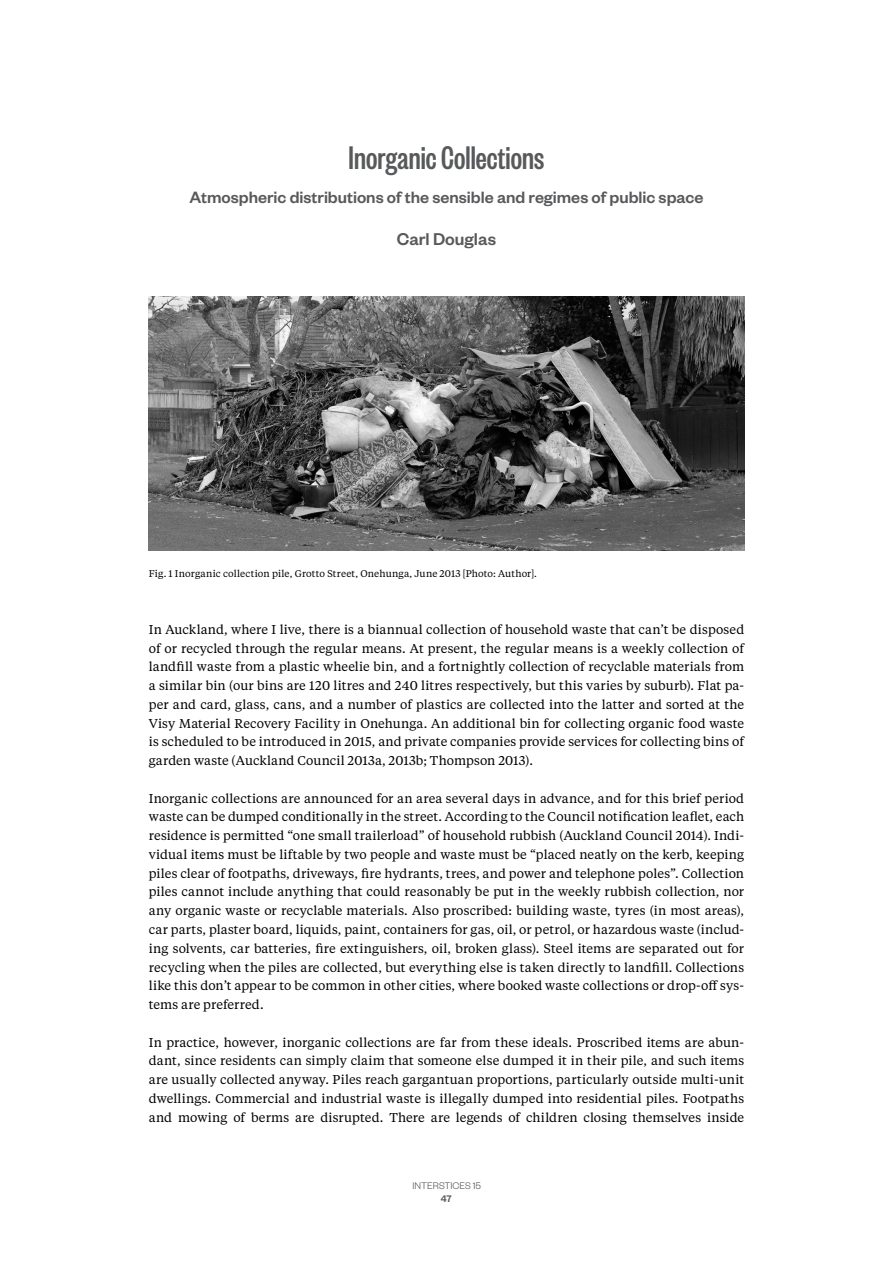
<style>
.page{position:relative;width:893px;height:1263px;background:#fff}
.page>*{position:absolute;margin:0;border:0;box-sizing:border-box;transform-origin:0 0}
.t1{font:500 36px "Founders Grotesk X Cond";color:#58595b}
.t2{font:500 18.75px "Founders Grotesk";color:#58595b}
.t3{font:500 18px "Founders Grotesk";color:#58595b}
.t4{font:12.75px/18.8px "Tiempos Text";letter-spacing:.005em;color:#000;text-align:justify}
.t5{font:300 10.5px "Founders Grotesk";color:#58595b}
.t6{font:500 10.5px "Founders Grotesk";color:#58595b}
.t7{font:9.75px "Tiempos Text";letter-spacing:.015em;color:#000}
</style>
<div class="page">
<img style="left:149px;top:296px;width:595px;height:255px">
<h1 class="t1" style="left:349px;top:137px;width:197px">Inorganic Collections</h1>
<h3 class="t3" style="left:190px;top:186px;width:515px">Atmospheric distributions of the sensible and regimes of public space</h3>
<h2 class="t2" style="left:397px;top:227px;width:101px">Carl Douglas</h2>
<p class="t7" style="left:149px;top:566px;width:390px">Fig. 1 Inorganic collection pile, Grotto Street, Onehunga, June 2013 [Photo: Author].</p>
<p class="t4" style="left:149px;top:619px;width:597px">In Auckland, where I live, there is a biannual collection of household waste that can’t be disposed of or recycled through the regular means. At present, the regular means is a weekly collection of landfill waste from a plastic wheelie bin, and a fortnightly collection of recyclable materials from a similar bin (our bins are 120 litres and 240 litres respectively, but this varies by suburb). Flat pa&shy;per and card, glass, cans, and a number of plastics are collected into the latter and sorted at the Visy Material Recovery Facility in Onehunga. An additional bin for collecting organic food waste is scheduled to be introduced in 2015, and private companies provide services for collecting bins of garden waste (Auckland Council 2013a, 2013b; Thompson 2013).</p>
<p class="t4" style="left:149px;top:788px;width:597px">Inorganic collections are announced for an area several days in advance, and for this brief period waste can be dumped conditionally in the street. According to the Council notification leaflet, each residence is permitted “one small trailerload” of household rubbish (Auckland Council 2014). Indi&shy;vidual items must be liftable by two people and waste must be “placed neatly on the kerb, keeping piles clear of footpaths, driveways, fire hydrants, trees, and power and telephone poles”. Collection piles cannot include anything that could reasonably be put in the weekly rubbish collection, nor any organic waste or recyclable materials. Also proscribed: building waste, tyres (in most areas), car parts, plaster board, liquids, paint, containers for gas, oil, or petrol, or hazardous waste (includ&shy;ing solvents, car batteries, fire extinguishers, oil, broken glass). Steel items are separated out for recycling when the piles are collected, but everything else is taken directly to landfill. Collections like this don’t appear to be common in other cities, where booked waste collections or drop-off sys&shy;tems are preferred.</p>
<p class="t4" style="left:149px;top:1032px;width:597px">In practice, however, inorganic collections are far from these ideals. Proscribed items are abun&shy;dant, since residents can simply claim that someone else dumped it in their pile, and such items are usually collected anyway. Piles reach gargantuan proportions, particularly outside multi-unit dwellings. Commercial and industrial waste is illegally dumped into residential piles. Footpaths and mowing of berms are disrupted. There are legends of children closing themselves inside</p>
<p class="t5" style="left:412px;top:1179px;width:70px">INTERSTICES 15</p>
<p class="t6" style="left:441px;top:1192px;width:12px">47</p>
</div>
